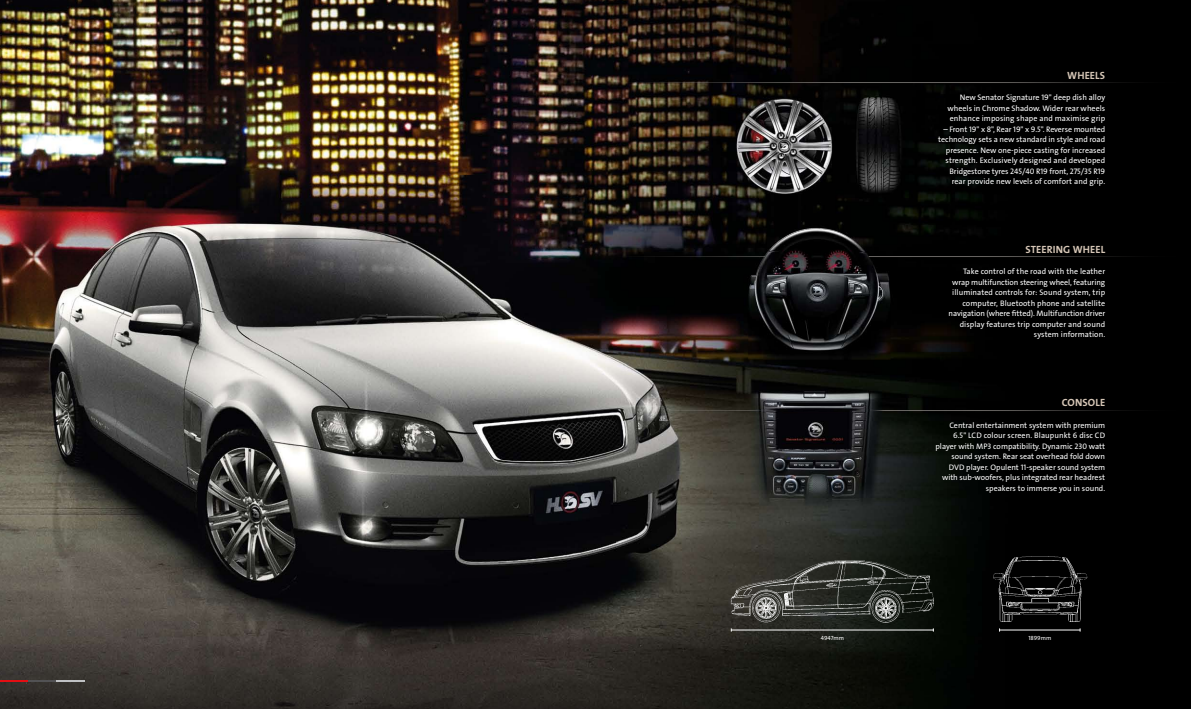
<style>
.page{position:relative;width:1191px;height:709px;background:#fff}
.page>*{position:absolute;margin:0;border:0;box-sizing:border-box;transform-origin:0 0}
.t1{font:10.5px "The Sans Bold Caps";letter-spacing:.01em;color:#d7c7b7}
.t2{font:8px/10.5px "The Sans B5 Plain";color:#fff;text-align:right}
.t3{font:6px "The Sans Caps";color:#fff}
.s1{font-family:"The Sans Caps"}
.s2{font-family:"The Sans B5 Plain"}
</style>
<div class="page">
<img style="left:0;top:0;width:1191px;height:709px">
<img style="left:616px;top:79px;width:575px;height:9px">
<img style="left:616px;top:253px;width:575px;height:9px">
<img style="left:665px;top:407px;width:526px;height:8px">
<img style="left:747px;top:229px;width:143px;height:131px">
<img style="left:723px;top:560px;width:211px;height:71px">
<img style="left:993px;top:544px;width:104px;height:78px">
<hr style="left:731px;top:629px;width:202px;height:1px;background:#fff">
<hr style="left:999px;top:629px;width:81px;height:1px;background:#fff">
<img style="left:734px;top:409px;width:159px;height:3px">
<hr style="left:0;top:679px;width:28px;height:2px;background:#e40e13">
<hr style="left:28px;top:679px;width:29px;height:2px;background:#525254">
<hr style="left:57px;top:679px;width:28px;height:2px;background:#c0c2c4">
<h1 class="t1" style="left:1067px;top:66px;width:39px">WHEELS</h1>
<p class="t2" style="left:947px;top:93px;width:159px;text-align:justify;text-indent:12px">New Senator Signature <span class="s1">19</span>" deep dish alloy wheels in Chrome Shadow. Wider rear wheels enhance imposing shape and maximise grip</p>
<p class="t2" style="left:938px;top:124px;width:168px">– Front <span class="s1">19</span>" x <span class="s1">8</span>", Rear <span class="s1">19</span>" x <span class="s1">9</span>.<span class="s1">5</span>". Reverse mounted technology sets a new standard in style and road presence. New one-piece casting for increased strength. Exclusively designed and developed Bridgestone tyres <span class="s1">245</span>/<span class="s1">40</span> R<span class="s1">19</span> front, <span class="s1">275</span>/<span class="s1">35</span> R<span class="s1">19 </span>rear provide new levels of comfort and grip.</p>
<h1 class="t1" style="left:1025px;top:240px;width:81px">STEERING WHEEL</h1>
<p class="t2" style="left:948px;top:267px;width:158px">Take control of the road with the leather wrap multifunction steering wheel, featuring illuminated controls for: Sound system, trip computer, Bluetooth phone and satellite navigation (where fitted). Multifunction driver display features trip computer and sound system information.</p>
<h1 class="t1" style="left:1061px;top:393px;width:45px">CONSOLE</h1>
<p class="t2" style="left:935px;top:420px;width:171px">Central entertainment system with premium <span class="s1">6</span>.<span class="s1">5</span>" LCD colour screen. Blaupunkt <span class="s1">6</span> disc CD player with MP<span class="s1">3</span> compatibility. Dynamic <span class="s1">230</span> watt sound system. Rear seat overhead fold down DVD player. Opulent <span class="s1">11</span>-speaker sound system with sub-woofers, plus integrated rear headrest speakers to immerse you in sound.</p>
<p class="t3" style="left:821px;top:633px;width:25px">4947<span class="s2">mm</span></p>
<p class="t3" style="left:1028px;top:633px;width:24px">1899<span class="s2">mm</span></p>
</div>
